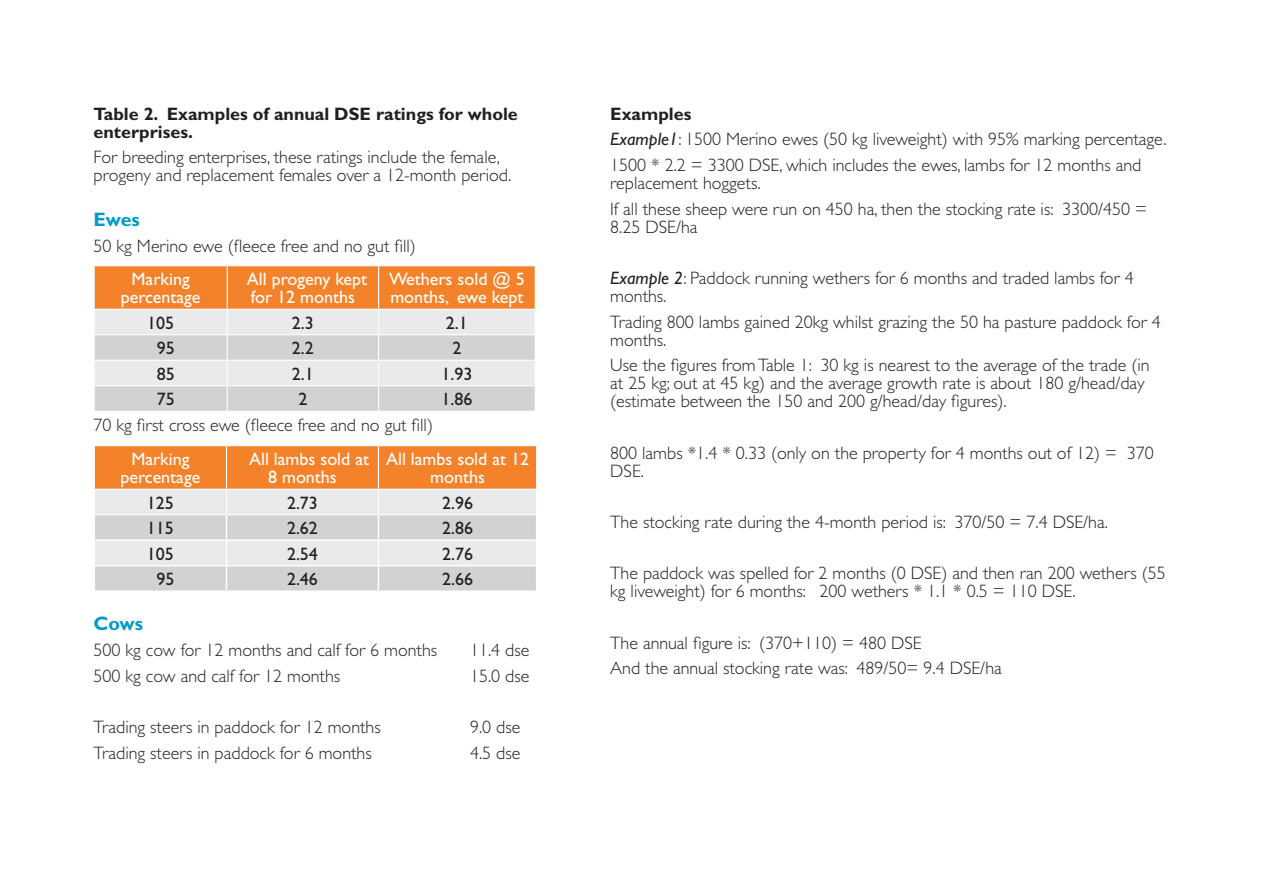
<style>
.page{position:relative;width:1263px;height:893px;background:#fff}
.page>*{position:absolute;margin:0;border:0;box-sizing:border-box;transform-origin:0 0}
.Level_2_heading{font:700 19.5px "Gill Sans";color:#009bc8}
.bodytext12pt{font:300 18px/18px "Gill Sans";color:#231f20}
.bodytext12pt-2{font:18px/18px "Gill Sans";color:#fff;text-align:center}
.bodytext12pt-3{font:18px "Gill Sans";color:#231f20}
.bodytext12pt-4{font:700 18px/18px "Gill Sans";color:#231f20}
.s1{font-weight:400;font-style:italic}
</style>
<div class="page">
<svg style="left:94px;top:266px;width:442px;height:145px;background:#e5c4ac"></svg>
<svg style="left:94px;top:446px;width:443px;height:144px;background:#e5c4ac"></svg>
<p class="bodytext12pt-4" style="left:94px;top:105px;width:426px">Table 2. Examples of annual DSE ratings for whole enterprises.</p>
<p class="bodytext12pt" style="left:94px;top:149px;width:419px">For breeding enterprises, these ratings include the female, progeny and replacement females over a 12-month period.</p>
<p class="Level_2_heading" style="left:94px;top:208px;width:48px">Ewes</p>
<p class="bodytext12pt" style="left:94px;top:237px;width:324px">50 kg Merino ewe (fleece free and no gut fill)</p>
<p class="bodytext12pt-2" style="left:121px;top:270px;width:81px">Marking percentage</p>
<p class="bodytext12pt-2" style="left:247px;top:270px;width:122px;text-align:left">All progeny kept for 12 months</p>
<p class="bodytext12pt-2" style="left:389px;top:270px;width:137px;text-align:left">Wethers sold @ 5 months, ewe kept</p>
<p class="bodytext12pt-3" style="left:147px;top:312px;width:28px">105</p>
<p class="bodytext12pt-3" style="left:292px;top:312px;width:23px">2.3</p>
<p class="bodytext12pt-3" style="left:446px;top:312px;width:23px">2.1</p>
<p class="bodytext12pt-3" style="left:157px;top:338px;width:19px">95</p>
<p class="bodytext12pt-3" style="left:292px;top:338px;width:23px">2.2</p>
<p class="bodytext12pt-3" style="left:452px;top:338px;width:10px">2</p>
<p class="bodytext12pt-3" style="left:157px;top:363px;width:19px">85</p>
<p class="bodytext12pt-3" style="left:292px;top:363px;width:23px">2.1</p>
<p class="bodytext12pt-3" style="left:441px;top:363px;width:32px">1.93</p>
<p class="bodytext12pt-3" style="left:157px;top:389px;width:19px">75</p>
<p class="bodytext12pt-3" style="left:298px;top:389px;width:10px">2</p>
<p class="bodytext12pt-3" style="left:441px;top:389px;width:32px">1.86</p>
<p class="bodytext12pt" style="left:94px;top:417px;width:341px">70 kg first cross ewe (fleece free and no gut fill)</p>
<p class="bodytext12pt-2" style="left:120px;top:450px;width:81px">Marking percentage</p>
<p class="bodytext12pt-2" style="left:268px;top:450px;width:102px;text-align:left;text-indent:-19px">All lambs sold at<br>8 months</p>
<p class="bodytext12pt-2" style="left:386px;top:450px;width:145px">All lambs sold at 12 months</p>
<p class="bodytext12pt-3" style="left:147px;top:492px;width:28px">125</p>
<p class="bodytext12pt-3" style="left:287px;top:492px;width:32px">2.73</p>
<p class="bodytext12pt-3" style="left:442px;top:492px;width:32px">2.96</p>
<p class="bodytext12pt-3" style="left:147px;top:518px;width:28px">115</p>
<p class="bodytext12pt-3" style="left:287px;top:518px;width:32px">2.62</p>
<p class="bodytext12pt-3" style="left:442px;top:518px;width:32px">2.86</p>
<p class="bodytext12pt-3" style="left:147px;top:543px;width:28px">105</p>
<p class="bodytext12pt-3" style="left:287px;top:543px;width:32px">2.54</p>
<p class="bodytext12pt-3" style="left:442px;top:543px;width:32px">2.76</p>
<p class="bodytext12pt-3" style="left:156px;top:569px;width:19px">95</p>
<p class="bodytext12pt-3" style="left:287px;top:569px;width:32px">2.46</p>
<p class="bodytext12pt-3" style="left:442px;top:569px;width:32px">2.66</p>
<p class="Level_2_heading" style="left:94px;top:612px;width:51px">Cows</p>
<p class="bodytext12pt" style="left:94px;top:641px;width:345px">500 kg cow for 12 months and calf for 6 months</p>
<p class="bodytext12pt" style="left:470px;top:641px;width:61px">11.4 dse</p>
<p class="bodytext12pt" style="left:94px;top:667px;width:248px">500 kg cow and calf for 12 months</p>
<p class="bodytext12pt" style="left:470px;top:667px;width:61px">15.0 dse</p>
<p class="bodytext12pt" style="left:94px;top:718px;width:289px">Trading steers in paddock for 12 months</p>
<p class="bodytext12pt" style="left:470px;top:718px;width:52px">9.0 dse</p>
<p class="bodytext12pt" style="left:94px;top:744px;width:280px">Trading steers in paddock for 6 months</p>
<p class="bodytext12pt" style="left:470px;top:744px;width:52px">4.5 dse</p>
<p class="bodytext12pt-4" style="left:610px;top:105px;width:83px">Examples</p>
<p class="bodytext12pt" style="left:610px;top:131px;width:558px"><span class="s1">Example1</span>: 1500 Merino ewes (50 kg liveweight) with 95% marking percentage.</p>
<p class="bodytext12pt" style="left:610px;top:156px;width:533px">1500 * 2.2 = 3300 DSE, which includes the ewes, lambs for 12 months and replacement hoggets.</p>
<p class="bodytext12pt" style="left:610px;top:200px;width:538px">If all these sheep were run on 450 ha, then the stocking rate is: 3300/450 =<br>8.25 DSE/ha</p>
<p class="bodytext12pt" style="left:610px;top:269px;width:525px"><span class="s1">Example 2</span>: Paddock running wethers for 6 months and traded lambs for 4 months.</p>
<p class="bodytext12pt" style="left:610px;top:313px;width:552px">Trading 800 lambs gained 20kg whilst grazing the 50 ha pasture paddock for 4 months.</p>
<p class="bodytext12pt" style="left:610px;top:357px;width:541px">Use the figures from Table 1: 30 kg is nearest to the average of the trade (in at 25 kg; out at 45 kg) and the average growth rate is about 180 g/head/day (estimate between the 150 and 200 g/head/day figures).</p>
<p class="bodytext12pt" style="left:610px;top:444px;width:545px">800 lambs *1.4 * 0.33 (only on the property for 4 months out of 12) = 370<br>DSE.</p>
<p class="bodytext12pt" style="left:610px;top:513px;width:499px">The stocking rate during the 4-month period is: 370/50 = 7.4 DSE/ha.</p>
<p class="bodytext12pt" style="left:610px;top:564px;width:557px">The paddock was spelled for 2 months (0 DSE) and then ran 200 wethers (55 kg liveweight) for 6 months: 200 wethers * 1.1 * 0.5 = 110 DSE.</p>
<p class="bodytext12pt" style="left:610px;top:634px;width:313px">The annual figure is: (370+110) = 480 DSE</p>
<p class="bodytext12pt" style="left:610px;top:659px;width:393px">And the annual stocking rate was: 489/50= 9.4 DSE/ha</p>
</div>
